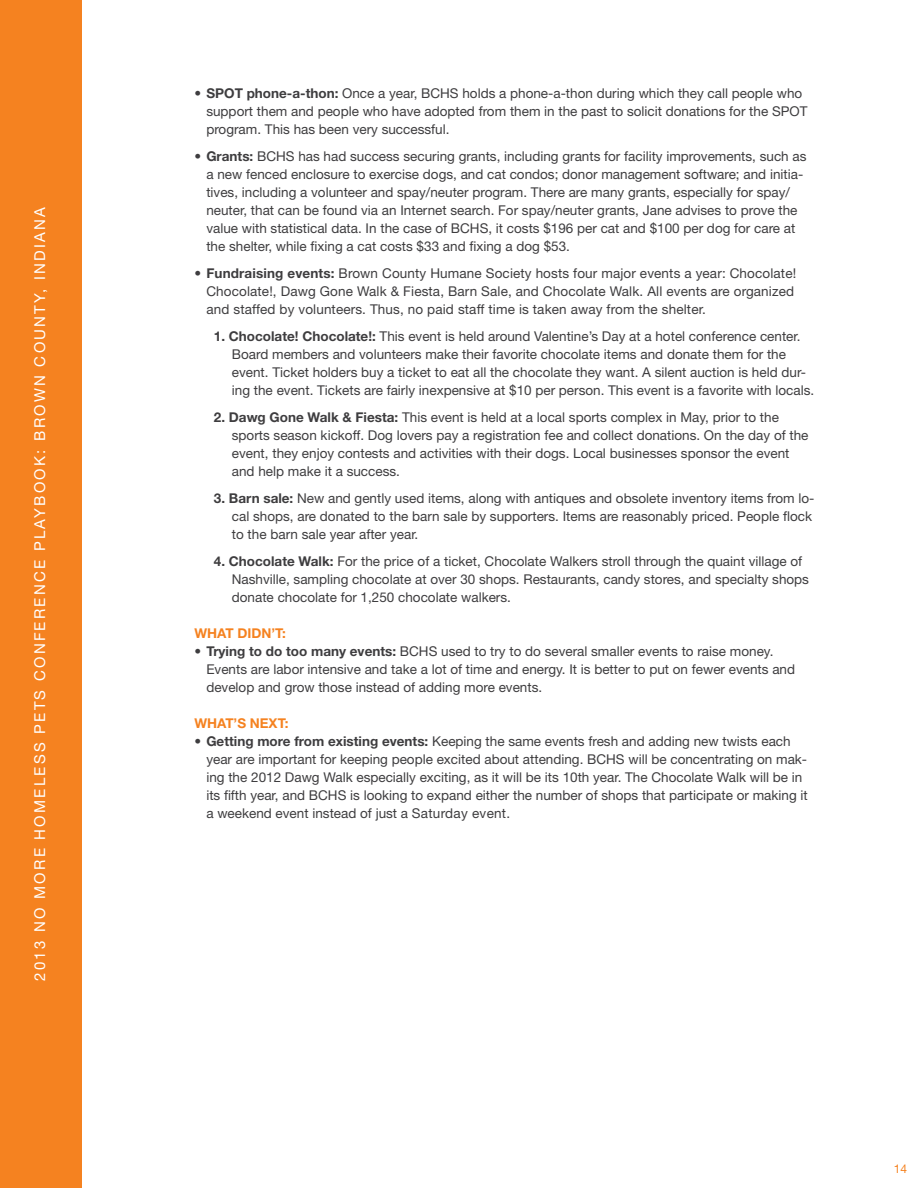
<style>
.page{position:relative;width:918px;height:1188px;background:#fff}
.page>*{position:absolute;margin:0;border:0;box-sizing:border-box;transform-origin:0 0}
.t1{font:15px "Helvetica Neue LT Std";letter-spacing:.15em;color:#fff}
.t2{font:13.5px/18px "Helvetica Neue LT Std";color:#3e3d3f}
.t3{font:700 13.5px "Helvetica Neue LT Std";color:#f58220}
.t4{font:12px "Helvetica Neue LT Std";color:#f58220}
.s1{font-weight:700}
</style>
<div class="page">
<div style="left:0;top:0;width:81px;height:1188px;background:#f58220"></div>
<p class="t1" style="left:31px;top:981px;width:775px;rotate:-90deg">2013 No More Hom eless Pets Con ferenc e Playbook: Brown Coun ty, Indian a</p>
<p class="t2" style="left:206px;top:84px;width:597px;text-indent:-12px">• <span class="s1">SPOT phone-a-thon:</span> Once a year, BCHS holds a phone-a-thon during which they call people who support them and people who have adopted from them in the past to solicit donations for the SPOT program. This has been very successful.</p>
<p class="t2" style="left:206px;top:147px;width:602px;text-indent:-12px">• <span class="s1">Grants:</span> BCHS has had success securing grants, including grants for facility improvements, such as a new fenced enclosure to exercise dogs, and cat condos; donor management software; and initia&shy;tives, including a volunteer and spay/neuter program. There are many grants, especially for spay/ neuter, that can be found via an Internet search. For spay/neuter grants, Jane advises to prove the value with statistical data. In the case of BCHS, it costs $196 per cat and $100 per dog for care at the shelter, while fixing a cat costs $33 and fixing a dog $53.</p>
<p class="t2" style="left:206px;top:264px;width:591px;text-indent:-12px">• <span class="s1">Fundraising events:</span> Brown County Humane Society hosts four major events a year: Chocolate!<br>Chocolate!, Dawg Gone Walk &amp; Fiesta, Barn Sale, and Chocolate Walk. All events are organized and staffed by volunteers. Thus, no paid staff time is taken away from the shelter.</p>
<p class="t2" style="left:232px;top:327px;width:584px;text-indent:-18px"><span class="s1">1. Chocolate! Chocolate!:</span> This event is held around Valentine’s Day at a hotel conference center.<br>Board members and volunteers make their favorite chocolate items and donate them for the event. Ticket holders buy a ticket to eat all the chocolate they want. A silent auction is held dur&shy;ing the event. Tickets are fairly inexpensive at $10 per person. This event is a favorite with locals.</p>
<p class="t2" style="left:232px;top:408px;width:578px;text-indent:-18px"><span class="s1">2. Dawg Gone Walk &amp; Fiesta:</span> This event is held at a local sports complex in May, prior to the sports season kickoff. Dog lovers pay a registration fee and collect donations. On the day of the event, they enjoy contests and activities with their dogs. Local businesses sponsor the event and help make it a success.</p>
<p class="t2" style="left:232px;top:489px;width:584px;text-indent:-18px"><span class="s1">3. Barn sale:</span> New and gently used items, along with antiques and obsolete inventory items from lo&shy;cal shops, are donated to the barn sale by supporters. Items are reasonably priced. People flock to the barn sale year after year.</p>
<p class="t2" style="left:232px;top:552px;width:579px;text-indent:-18px"><span class="s1">4. Chocolate Walk:</span> For the price of a ticket, Chocolate Walkers stroll through the quaint village of<br>Nashville, sampling chocolate at over 30 shops. Restaurants, candy stores, and specialty shops donate chocolate for 1,250 chocolate walkers.</p>
<p class="t3" style="left:194px;top:625px;width:93px">What didn’t:</p>
<p class="t2" style="left:206px;top:642px;width:590px;text-indent:-12px">• <span class="s1">Trying to do too many events:</span> BCHS used to try to do several smaller events to raise money.<br>Events are labor intensive and take a lot of time and energy. It is better to put on fewer events and develop and grow those instead of adding more events.</p>
<p class="t3" style="left:194px;top:715px;width:96px">What’s NEXT:</p>
<p class="t2" style="left:206px;top:732px;width:603px;text-indent:-12px">• <span class="s1">Getting more from existing events:</span> Keeping the same events fresh and adding new twists each year are important for keeping people excited about attending. BCHS will be concentrating on mak&shy;ing the 2012 Dawg Walk especially exciting, as it will be its 10th year. The Chocolate Walk will be in its fifth year, and BCHS is looking to expand either the number of shops that participate or making it a weekend event instead of just a Saturday event.</p>
<p class="t4" style="left:894px;top:1162px;width:15px">14</p>
</div>
